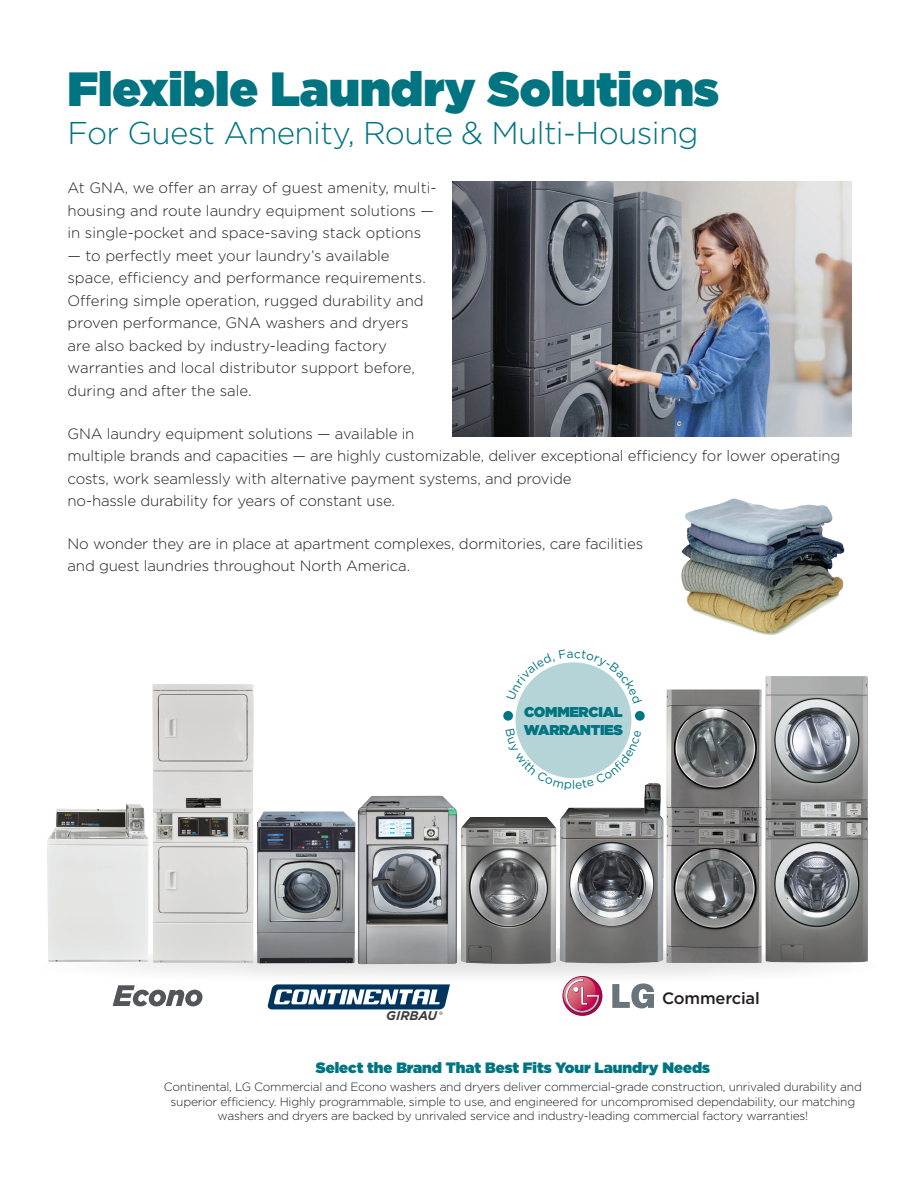
<style>
.page{position:relative;width:918px;height:1188px;background:#fff}
.page>*{position:absolute;margin:0;border:0;box-sizing:border-box;transform-origin:0 0}
.Headline{font:900 48px "Gotham";color:#007481}
.Headline-2{font:300 31.5px "Gotham";letter-spacing:-.02em;color:#007481}
.First_Pargraph{font:500 16.5px "Gotham";letter-spacing:-.01em;color:#231f20}
.First_Pargraph-2{font:300 15px/22.5px "Gotham";letter-spacing:-.01em;color:#231f20}
.t1{font:900 15px "Gotham";color:#007481}
.t2{font:900 14.25px/17.1px "Gotham";letter-spacing:-.02em;color:#007481}
.t3{font:italic 700 12.6px "Gotham";color:#3e3e3f}
.t4{font:300 12px/14.4px "Gotham";letter-spacing:-.02em;color:#231f20;text-align:center}
</style>
<div class="page">
<img style="left:453px;top:181px;width:398px;height:255px">
<img style="left:681px;top:498px;width:88px;height:137px">
<div style="left:516px;top:662px;width:115px;height:116px;background:#b4d4d8;border-radius:50%"></div>
<div style="left:503px;top:711px;width:10px;height:10px;background:#007481;border-radius:50%"></div>
<div style="left:635px;top:711px;width:10px;height:10px;background:#007481;border-radius:50%"></div>
<img style="left:257px;top:811px;width:95px;height:135px">
<img style="left:352px;top:795px;width:106px;height:151px">
<img style="left:461px;top:817px;width:92px;height:129px">
<img style="left:553px;top:783px;width:111px;height:163px">
<img style="left:47px;top:804px;width:102px;height:142px">
<img style="left:152px;top:684px;width:102px;height:262px">
<img style="left:765px;top:676px;width:103px;height:270px">
<img style="left:666px;top:689px;width:96px;height:257px">
<svg style="left:48px;top:946px;width:820px;height:69px"></svg>
<svg style="left:518px;top:662px;width:111px;height:41px"></svg>
<svg style="left:516px;top:729px;width:125px;height:62px"></svg>
<p class="Headline" style="left:68px;top:55px;width:653px">Flexible Laundry Solutions</p>
<p class="Headline-2" style="left:68px;top:113px;width:633px">For Guest Amenity, Route &amp; Multi-Housing</p>
<p class="First_Pargraph-2" style="left:68px;top:176px;width:371px">At GNA, we offer an array of guest amenity, multi&shy;housing and route laundry equipment solutions — in single-pocket and space-saving stack options</p>
<p class="First_Pargraph-2" style="left:68px;top:244px;width:360px">— to perfectly meet your laundry’s available space, efficiency and performance requirements.<br>Offering simple operation, rugged durability and proven performance, GNA washers and dryers are also backed by industry-leading factory warranties and local distributor support before, during and after the sale.</p>
<p class="First_Pargraph-2" style="left:68px;top:422px;width:774px">GNA laundry equipment solutions — available in<br>multiple brands and capacities — are highly customizable, deliver exceptional efficiency for lower operating costs, work seamlessly with alternative payment systems, and provide<br>no-hassle durability for years of constant use.</p>
<p class="First_Pargraph-2" style="left:68px;top:532px;width:577px">No wonder they are in place at apartment complexes, dormitories, care facilities and guest laundries throughout North America.</p>
<p class="t2" style="left:524px;top:704px;width:100px">COMMERCIAL<br>WARRANTIES</p>
<p class="t3" style="left:386px;top:1008px;width:53px">GIRBAU</p>
<p class="First_Pargraph" style="left:662px;top:987px;width:99px">Commercial</p>
<p class="t1" style="left:316px;top:1056px;width:396px">Select the Brand That Best Fits Your Laundry Needs</p>
<p class="t4" style="left:164px;top:1080px;width:700px">Continental, LG Commercial and Econo washers and dryers deliver commercial-grade construction, unrivaled durability and superior efficiency. Highly programmable, simple to use, and engineered for uncompromised dependability, our matching washers and dryers are backed by unrivaled service and industry-leading commercial factory warranties!</p>
</div>
